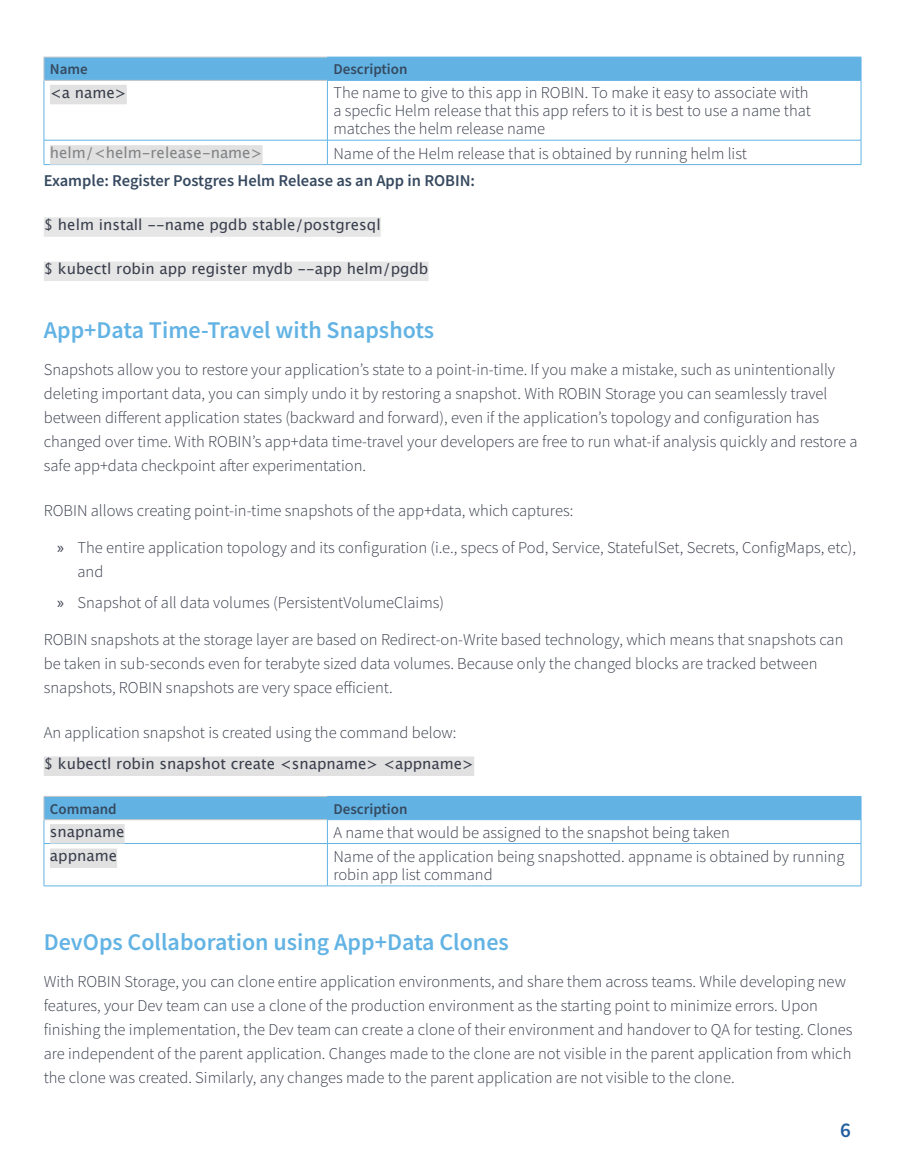
<style>
.page{position:relative;width:905px;height:1175px;background:#fff}
.page>*{position:absolute;margin:0;border:0;box-sizing:border-box;transform-origin:0 0}
.t1{font:600 24px "Source Sans Pro";color:#62b3e4}
.t2{font:600 21px "Source Sans Pro";color:#215e9e}
.t3{font:300 16.5px/24px "Source Sans Pro";color:#383d4b}
.t4{font:600 16.5px "Source Sans Pro";color:#36495f}
.t5{font:15px "Lucida Grande";color:#383d4b}
.t6{font:600 15px "Source Sans Pro";color:#36495f}
.t7{font:15px "Lucida Grande";color:#808284}
.s1{font-family:"Myriad Pro";font-weight:400}
</style>
<div class="page">
<div style="left:44px;top:217px;width:337px;height:20px;background:#e6e6e6"></div>
<div style="left:44px;top:261px;width:384px;height:20px;background:#e6e6e6"></div>
<div style="left:44px;top:756px;width:430px;height:20px;background:#e1e1e1"></div>
<hr style="left:44px;top:81px;width:1px;height:59px;background:#62b3e4">
<hr style="left:327px;top:81px;width:1px;height:59px;background:#62b3e4">
<hr style="left:860px;top:81px;width:1px;height:59px;background:#62b3e4">
<hr style="left:44px;top:140px;width:283px;height:1px;background:#62b3e4">
<svg style="left:44px;top:140px;width:1px;height:24px"></svg>
<hr style="left:327px;top:140px;width:534px;height:1px;background:#62b3e4">
<svg style="left:327px;top:140px;width:1px;height:24px"></svg>
<svg style="left:860px;top:140px;width:1px;height:24px"></svg>
<hr style="left:44px;top:164px;width:283px;height:1px;background:#62b3e4">
<hr style="left:327px;top:164px;width:534px;height:1px;background:#62b3e4">
<hr style="left:44px;top:80px;width:283px;height:1px;background:#c2c6c8">
<div style="left:44px;top:57px;width:817px;height:23px;background:#62b3e4"></div>
<hr style="left:327px;top:80px;width:534px;height:1px;background:#62b3e4">
<div style="left:50px;top:85px;width:77px;height:19px;background:#e1e1e1"></div>
<div style="left:50px;top:145px;width:212px;height:20px;background:#e1e1e1"></div>
<hr style="left:44px;top:843px;width:283px;height:1px;background:#62b3e4">
<hr style="left:44px;top:843px;width:1px;height:42px;background:#62b3e4">
<hr style="left:327px;top:843px;width:534px;height:1px;background:#62b3e4">
<hr style="left:327px;top:843px;width:1px;height:42px;background:#62b3e4">
<hr style="left:860px;top:843px;width:1px;height:42px;background:#62b3e4">
<hr style="left:44px;top:885px;width:283px;height:1px;background:#62b3e4">
<hr style="left:327px;top:885px;width:534px;height:1px;background:#62b3e4">
<svg style="left:44px;top:796px;width:817px;height:47px"></svg>
<hr style="left:327px;top:819px;width:534px;height:1px;background:#62b3e4">
<div style="left:50px;top:824px;width:75px;height:19px;background:#e1e1e1"></div>
<div style="left:50px;top:848px;width:67px;height:20px;background:#e1e1e1"></div>
<p class="t6" style="left:50px;top:64px;width:39px">Name</p>
<p class="t6" style="left:333px;top:64px;width:76px">Description</p>
<p class="t5" style="left:50px;top:86px;width:78px">&lt;a name&gt;</p>
<p class="t3" style="left:333px;top:85px;width:479px;line-height:18px">The name to give to this app in ROBIN. To make it easy to associate with a specfic Helm release that this app refers to it is best to use a name that matches the helm release name</p>
<p class="t7" style="left:50px;top:146px;width:214px">helm/&lt;helm-release-name&gt;</p>
<p class="t3" style="left:333px;top:142px;width:415px">Name of the Helm release that is obtained by running helm list</p>
<p class="t4" style="left:44px;top:174px;width:433px">Example: Register Postgres Helm Release as an App in ROBIN:</p>
<p class="t5" style="left:44px;top:218px;width:338px">$ helm install --name pgdb stable/postgresql</p>
<p class="t5" style="left:44px;top:262px;width:386px">$ kubectl robin app register mydb --app helm/pgdb</p>
<h1 class="t1" style="left:44px;top:320px;width:392px">App+Data Time-Travel with Snapshots</h1>
<p class="t3" style="left:44px;top:359px;width:815px">Snapshots allow you to restore your application’s state to a point-in-time. If you make a mistake, such as unintentionally deleting important data, you can simply undo it by restoring a snapshot. With ROBIN Storage you can seamlessly travel between different application states (backward and forward), even if the application’s topology and configuration has changed over time. With ROBIN’s app+data time-travel your developers are free to run what-if analysis quickly and restore a safe app+data checkpoint after experimentation.</p>
<p class="t3" style="left:44px;top:499px;width:531px">ROBIN allows creating point-in-time snapshots of the app+data, which captures:</p>
<p class="t3" style="left:77px;top:537px;width:780px;text-indent:-20px"><span class="s1">»</span> The entire application topology and its configuration (i.e., specs of Pod, Service, StatefulSet, Secrets, ConfigMaps, etc), and</p>
<p class="t3" style="left:57px;top:592px;width:388px"><span class="s1">»</span> Snapshot of all data volumes (PersistentVolumeClaims)</p>
<p class="t3" style="left:44px;top:629px;width:801px">ROBIN snapshots at the storage layer are based on Redirect-on-Write based technology, which means that snapshots can be taken in sub-seconds even for terabyte sized data volumes. Because only the changed blocks are tracked between snapshots, ROBIN snapshots are very space efficient.</p>
<p class="t3" style="left:44px;top:721px;width:414px">An application snapshot is created using the command below:</p>
<p class="t5" style="left:44px;top:757px;width:432px">$ kubectl robin snapshot create &lt;snapname&gt; &lt;appname&gt;</p>
<p class="t6" style="left:50px;top:803px;width:68px">Command</p>
<p class="t6" style="left:333px;top:803px;width:76px">Description</p>
<p class="t5" style="left:50px;top:825px;width:76px">snapname</p>
<p class="t3" style="left:333px;top:821px;width:398px">A name that would be assigned to the snapshot being taken</p>
<p class="t5" style="left:50px;top:849px;width:69px">appname</p>
<p class="t3" style="left:333px;top:848px;width:512px;line-height:18px">Name of the application being snapshotted. appname is obtained by running robin app list command</p>
<h1 class="t1" style="left:44px;top:932px;width:466px">DevOps Collaboration using App+Data Clones</h1>
<p class="t3" style="left:44px;top:971px;width:810px">With ROBIN Storage, you can clone entire application environments, and share them across teams. While developing new features, your Dev team can use a clone of the production environment as the starting point to minimize errors. Upon finishing the implementation, the Dev team can create a clone of their environment and handover to QA for testing. Clones are independent of the parent application. Changes made to the clone are not visible in the parent application from which the clone was created. Similarly, any changes made to the parent application are not visible to the clone.</p>
<p class="t2" style="left:840px;top:1121px;width:12px">6</p>
</div>
